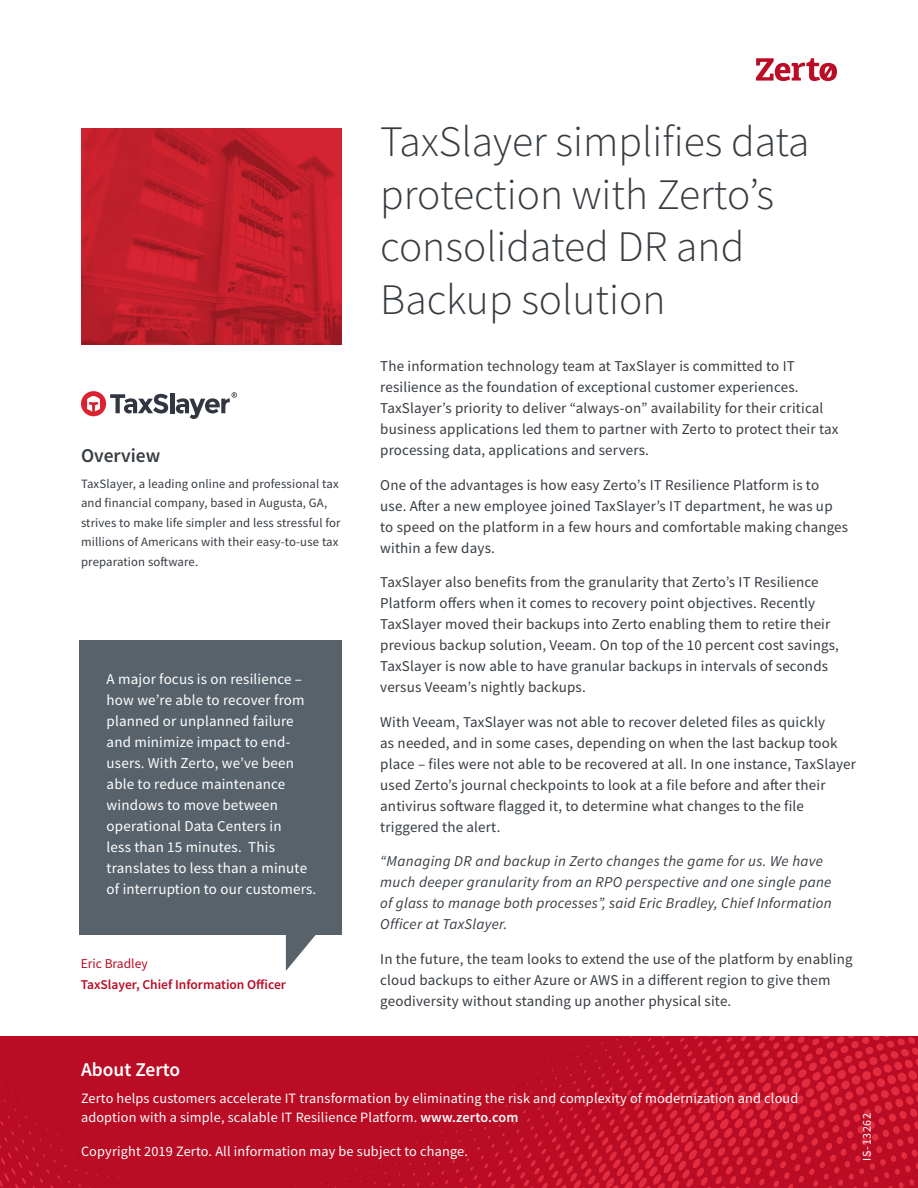
<style>
.page{position:relative;width:918px;height:1188px;background:#fff}
.page>*{position:absolute;margin:0;border:0;box-sizing:border-box;transform-origin:0 0}
.t1{font:300 43.5px/52.5px "Source Sans Pro";color:#373c41}
.t2{font:600 19.5px "Source Sans Pro";color:#fff}
.t3{font:600 19.5px "Source Sans Pro";color:#373c41}
.Body{font:15px/21px "Source Sans Pro";letter-spacing:.01em;color:#373c41}
.Body_White{font:15px/21px "Source Sans Pro";letter-spacing:.01em;color:#fff}
.Body-2{font:italic 15px/21px "Source Sans Pro";letter-spacing:.02em;color:#373c41}
.t4{font:14.25px/19.5px "Source Sans Pro";letter-spacing:.01em;color:#fff}
.quote_title{font:600 13.5px "Source Sans Pro";color:#ba0c25}
.quote_name{font:13.5px "Source Sans Pro";color:#ba0c25}
.Body_ExecOverview{font:12.75px/19.5px "Source Sans Pro";letter-spacing:.01em;color:#373c41}
.file_number{font:12px "Source Sans Pro";letter-spacing:.05em;color:#fff}
.s1{font-weight:600}
</style>
<div class="page">
<svg style="left:0;top:1037px;width:918px;height:151px;background:#be0f27"></svg>
<svg style="left:756px;top:58px;width:81px;height:23px"></svg>
<div style="left:80px;top:640px;width:262px;height:295px;background:#58626a"></div>
<img style="left:81px;top:128px;width:261px;height:216px">
<svg style="left:286px;top:935px;width:30px;height:36px"></svg>
<div style="left:81px;top:391px;width:25px;height:25px;background:#db2230;border-radius:50%"></div>
<svg style="left:110px;top:394px;width:58px;height:19px"></svg>
<hr style="left:170px;top:393px;width:4px;height:20px;background:#323640">
<svg style="left:87px;top:396px;width:13px;height:16px"></svg>
<svg style="left:176px;top:392px;width:61px;height:27px"></svg>
<h2 class="t3" style="left:81px;top:442px;width:81px">Overview</h2>
<p class="Body_ExecOverview" style="left:81px;top:474px;width:261px">TaxSlayer, a leading online and professional tax and financial company, based in Augusta, GA, strives to make life simpler and less stressful for millions of Americans with their easy-to-use tax preparation software.</p>
<p class="Body_White" style="left:107px;top:669px;width:211px">A major focus is on resilience – how we’re able to recover from planned or unplanned failure and minimize impact to end&shy;users. With Zerto, we’ve been able to reduce maintenance windows to move between operational Data Centers in<br>less than 15 minutes. This translates to less than a minute of interruption to our customers.</p>
<p class="quote_name" style="left:81px;top:955px;width:69px">Eric Bradley</p>
<p class="quote_title" style="left:81px;top:976px;width:207px">TaxSlayer, Chief Information Officer</p>
<p class="t1" style="left:380px;top:116px;width:431px">TaxSlayer simplifies data protection with Zerto’s consolidated DR and<br>Backup solution</p>
<p class="Body" style="left:380px;top:356px;width:460px">The information technology team at TaxSlayer is committed to IT resilience as the foundation of exceptional customer experiences.<br>TaxSlayer’s priority to deliver “always-on” availability for their critical business applications led them to partner with Zerto to protect their tax processing data, applications and servers.</p>
<p class="Body" style="left:380px;top:474px;width:469px">One of the advantages is how easy Zerto’s IT Resilience Platform is to use. After a new employee joined TaxSlayer’s IT department, he was up to speed on the platform in a few hours and comfortable making changes within a few days.</p>
<p class="Body" style="left:380px;top:572px;width:460px">TaxSlayer also benefits from the granularity that Zerto’s IT Resilience Platform offers when it comes to recovery point objectives. Recently TaxSlayer moved their backups into Zerto enabling them to retire their previous backup solution, Veeam. On top of the 10 percent cost savings, TaxSlayer is now able to have granular backups in intervals of seconds versus Veeam’s nightly backups.</p>
<p class="Body" style="left:380px;top:711px;width:477px">With Veeam, TaxSlayer was not able to recover deleted files as quickly<br>as needed, and in some cases, depending on when the last backup took place – files were not able to be recovered at all. In one instance, TaxSlayer used Zerto’s journal checkpoints to look at a file before and after their antivirus software flagged it, to determine what changes to the file triggered the alert.</p>
<p class="Body-2" style="left:380px;top:851px;width:453px">“Managing DR and backup in Zerto changes the game for us. We have much deeper granularity from an RPO perspective and one single pane of glass to manage both processes”, said Eric Bradley, Chief Information Officer at TaxSlayer.</p>
<p class="Body" style="left:380px;top:948px;width:474px">In the future, the team looks to extend the use of the platform by enabling cloud backups to either Azure or AWS in a different region to give them geodiversity without standing up another physical site.</p>
<h2 class="t2" style="left:81px;top:1057px;width:101px">About Zerto</h2>
<p class="t4" style="left:81px;top:1088px;width:719px">Zerto helps customers accelerate IT transformation by eliminating the risk and complexity of modernization and cloud adoption with a simple, scalable IT Resilience Platform. <span class="s1">www.zerto.com</span></p>
<p class="t4" style="left:81px;top:1141px;width:389px">Copyright 2019 Zerto. All information may be subject to change.</p>
<p class="file_number" style="left:859px;top:1161px;width:49px;rotate:-90deg">IS-13262</p>
</div>
